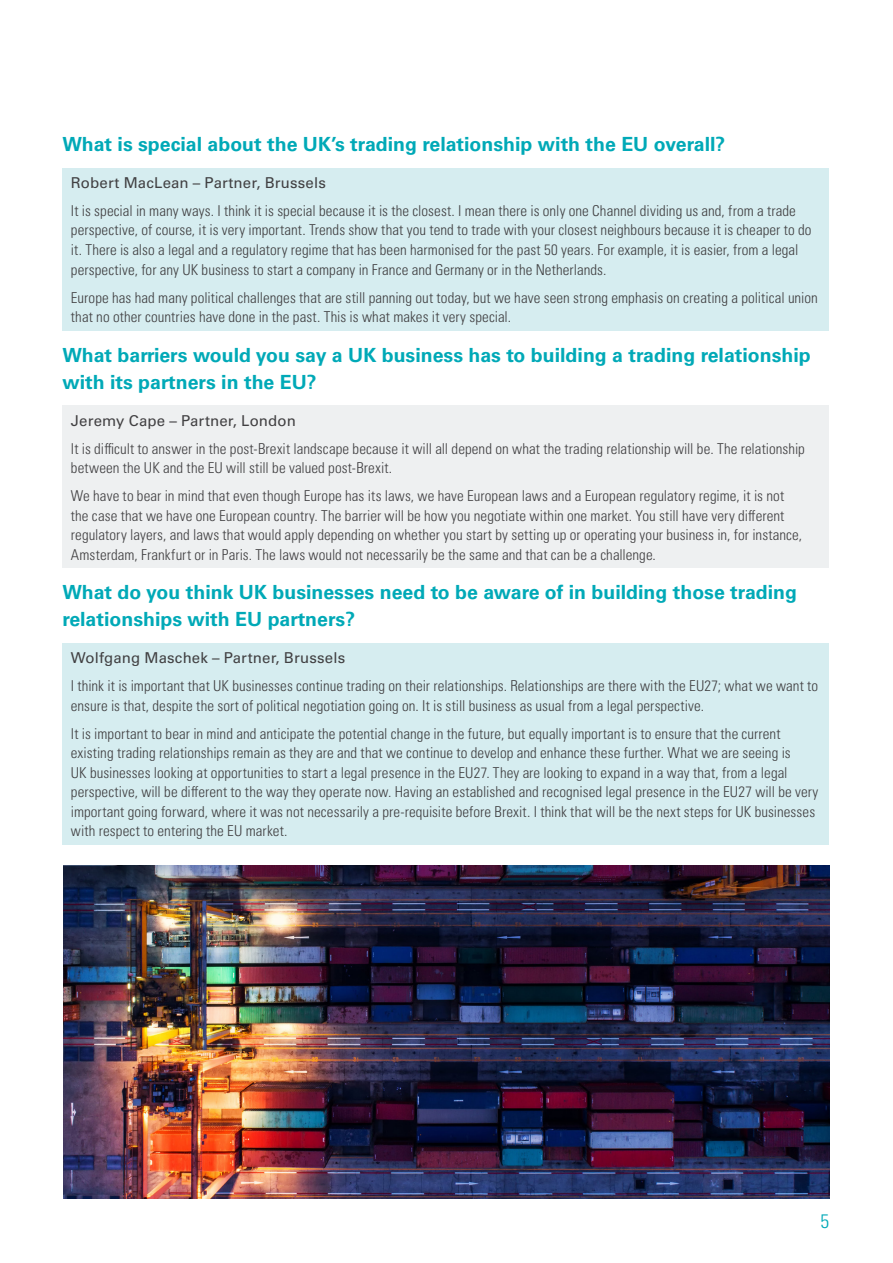
<style>
.page{position:relative;width:893px;height:1263px;background:#fff}
.page>*{position:absolute;margin:0;border:0;box-sizing:border-box;transform-origin:0 0}
.t1{font:700 19.5px/27px "Univers LTCYR 65";color:#00a9b7}
.t2{font:19.5px "Univers LTCYR 47 Light Cond";color:#00a9b7}
.t3{font:15px/19.5px "Univers LTCYR 47 Light Cond";letter-spacing:.005em;color:#414042}
.t4{font:15px "Univers LTCYR 55 Roman";letter-spacing:.005em;color:#414042}
</style>
<div class="page">
<div style="left:62px;top:168px;width:767px;height:162px;background:#d6edf0"></div>
<div style="left:62px;top:406px;width:767px;height:162px;background:#eef0f1"></div>
<div style="left:62px;top:643px;width:767px;height:202px;background:#d6edf0"></div>
<img style="left:64px;top:865px;width:765px;height:334px">
<h1 class="t1" style="left:62px;top:130px;width:664px">What is special about the UK’s trading relationship with the EU overall?</h1>
<p class="t4" style="left:71px;top:172px;width:257px">Robert MacLean – Partner, Brussels</p>
<p class="t3" style="left:71px;top:200px;width:742px">It is special in many ways. I think it is special because it is the closest. I mean there is only one Channel dividing us and, from a trade perspective, of course, it is very important. Trends show that you tend to trade with your closest neighbours because it is cheaper to do it. There is also a legal and a regulatory regime that has been harmonised for the past 50 years. For example, it is easier, from a legal perspective, for any UK business to start a company in France and Germany or in the Netherlands.</p>
<p class="t3" style="left:71px;top:287px;width:748px">Europe has had many political challenges that are still panning out today, but we have seen strong emphasis on creating a political union that no other countries have done in the past. This is what makes it very special.</p>
<h1 class="t1" style="left:62px;top:340px;width:750px">What barriers would you say a UK business has to building a trading relationship with its partners in the EU?</h1>
<p class="t4" style="left:71px;top:410px;width:226px">Jeremy Cape – Partner, London</p>
<p class="t3" style="left:71px;top:438px;width:735px">It is difficult to answer in the post-Brexit landscape because it will all depend on what the trading relationship will be. The relationship between the UK and the EU will still be valued post-Brexit.</p>
<p class="t3" style="left:71px;top:485px;width:733px">We have to bear in mind that even though Europe has its laws, we have European laws and a European regulatory regime, it is not the case that we have one European country. The barrier will be how you negotiate within one market. You still have very different regulatory layers, and laws that would apply depending on whether you start by setting up or operating your business in, for instance, Amsterdam, Frankfurt or in Paris. The laws would not necessarily be the same and that can be a challenge.</p>
<h1 class="t1" style="left:62px;top:578px;width:736px">What do you think UK businesses need to be aware of in building those trading relationships with EU partners?</h1>
<p class="t4" style="left:71px;top:647px;width:276px">Wolfgang Maschek – Partner, Brussels</p>
<p class="t3" style="left:71px;top:675px;width:749px">I think it is important that UK businesses continue trading on their relationships. Relationships are there with the EU27; what we want to ensure is that, despite the sort of political negotiation going on. It is still business as usual from a legal perspective.</p>
<p class="t3" style="left:71px;top:723px;width:749px">It is important to bear in mind and anticipate the potential change in the future, but equally important is to ensure that the current existing trading relationships remain as they are and that we continue to develop and enhance these further. What we are seeing is<br>UK businesses looking at opportunities to start a legal presence in the EU27. They are looking to expand in a way that, from a legal perspective, will be different to the way they operate now. Having an established and recognised legal presence in the EU27 will be very important going forward, where it was not necessarily a pre-requisite before Brexit. I think that will be the next steps for UK businesses with respect to entering the EU market.</p>
<h1 class="t2" style="left:820px;top:1208px;width:10px">5</h1>
</div>
